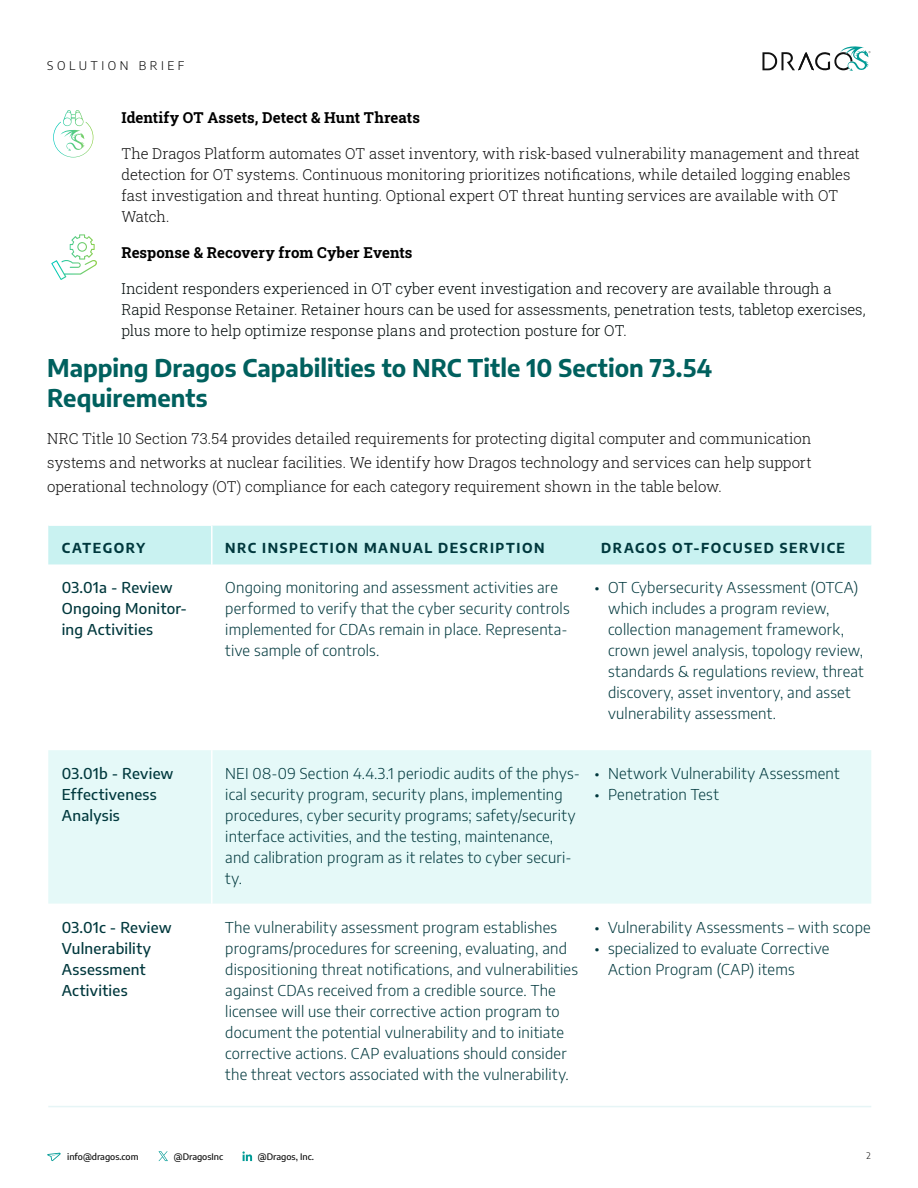
<style>
.page{position:relative;width:918px;height:1188px;background:#fff}
.page>*{position:absolute;margin:0;border:0;box-sizing:border-box;transform-origin:0 0}
.t1{font:700 24px/30px "Encode Sans";color:#00605e}
.t2{font:300 15px/21px "Encode Sans";letter-spacing:.015em;color:#00383d}
.t3{font:300 15px/21px "Roboto Slab";color:#101010;text-align:justify}
.t4{font:300 15px/21px "Roboto Slab";color:#000a0a}
.t5{font:500 15px/21px "Encode Sans";letter-spacing:.015em;color:#00383d}
.t6{font:700 15px "Roboto Slab";letter-spacing:.005em;color:#000}
.t7{font:700 13.5px "Encode Sans";letter-spacing:.115em;color:#00383d}
.t8{font:300 12px "Encode Sans";letter-spacing:.3em;color:#000}
.t9{font:500 9px "Encode Sans";color:#101010}
.t10{font:300 9px "Encode Sans";color:#101010}
</style>
<div class="page">
<svg style="left:762px;top:46px;width:109px;height:25px"></svg>
<svg style="left:47px;top:1153px;width:14px;height:8px"></svg>
<svg style="left:158px;top:1151px;width:10px;height:10px"></svg>
<svg style="left:242px;top:1151px;width:10px;height:10px"></svg>
<svg style="left:54px;top:122px;width:39px;height:35px"></svg>
<svg style="left:51px;top:234px;width:46px;height:46px"></svg>
<div style="left:48px;top:526px;width:823px;height:38px;background:#c9f2f1"></div>
<div style="left:48px;top:750px;width:823px;height:154px;background:#e5f9f8"></div>
<hr style="left:211px;top:526px;width:2px;height:38px;background:#fff">
<hr style="left:211px;top:750px;width:2px;height:154px;background:#fff">
<hr style="left:48px;top:1106px;width:823px;height:1px;background:#e6f5f6">
<p class="t8" style="left:47px;top:57px;width:139px">SOLUTION BRIEF</p>
<p class="t6" style="left:122px;top:107px;width:300px">Identify OT Assets, Detect &amp; Hunt Threats</p>
<p class="t3" style="left:122px;top:142px;width:740px;text-align:left">The Dragos Platform automates OT asset inventory, with risk-based vulnerability management and threat detection for OT systems. Continuous monitoring prioritizes notifications, while detailed logging enables fast investigation and threat hunting. Optional expert OT threat hunting services are available with OT Watch.</p>
<p class="t6" style="left:122px;top:242px;width:293px">Response &amp; Recovery from Cyber Events</p>
<p class="t4" style="left:122px;top:277px;width:746px">Incident responders experienced in OT cyber event investigation and recovery are available through a<br>Rapid Response Retainer. Retainer hours can be used for assessments, penetration tests, tabletop exercises, plus more to help optimize response plans and protection posture for OT.</p>
<h1 class="t1" style="left:47px;top:351px;width:666px">Mapping Dragos Capabilities to NRC Title 10 Section 73.54<br>Requirements</h1>
<p class="t3" style="left:47px;top:426px;width:766px;line-height:24px">NRC Title 10 Section 73.54 provides detailed requirements for protecting digital computer and communication systems and networks at nuclear facilities. We identify how Dragos technology and services can help support operational technology (OT) compliance for each category requirement shown in the table below.</p>
<p class="t7" style="left:62px;top:537px;width:85px">CATEGORY</p>
<p class="t7" style="left:225px;top:537px;width:321px">NRC INSPECTION MANUAL DESCRIPTION</p>
<p class="t7" style="left:601px;top:537px;width:245px">DRAGOS OT-FOCUSED SERVICE</p>
<p class="t5" style="left:62px;top:577px;width:127px">03.01a - Review<br>Ongoing Monitor&shy;ing Activities</p>
<p class="t2" style="left:225px;top:577px;width:346px">Ongoing monitoring and assessment activities are performed to verify that the cyber security controls implemented for CDAs remain in place. Representa&shy;tive sample of controls.</p>
<p class="t2" style="left:608px;top:577px;width:257px;text-indent:-14px">• OT Cybersecurity Assessment (OTCA) which includes a program review, collection management framework, crown jewel analysis, topology review, standards &amp; regulations review, threat discovery, asset inventory, and asset vulnerability assessment.</p>
<p class="t5" style="left:62px;top:762px;width:113px">03.01b - Review<br>Effectiveness<br>Analysis</p>
<p class="t2" style="left:225px;top:762px;width:356px">NEI 08-09 Section 4.4.3.1 periodic audits of the phys&shy;ical security program, security plans, implementing procedures, cyber security programs; safety/security interface activities, and the testing, maintenance, and calibration program as it relates to cyber securi&shy;ty.</p>
<p class="t2" style="left:595px;top:762px;width:247px">• Network Vulnerability Assessment</p>
<p class="t2" style="left:595px;top:783px;width:126px">• Penetration Test</p>
<p class="t5" style="left:62px;top:916px;width:111px">03.01c - Review<br>Vulnerability<br>Assessment<br>Activities</p>
<p class="t2" style="left:225px;top:916px;width:354px">The vulnerability assessment program establishes programs/procedures for screening, evaluating, and dispositioning threat notifications, and vulnerabilities against CDAs received from a credible source. The licensee will use their corrective action program to document the potential vulnerability and to initiate corrective actions. CAP evaluations should consider the threat vectors associated with the vulnerability.</p>
<p class="t2" style="left:595px;top:916px;width:278px">• Vulnerability Assessments – with scope</p>
<p class="t2" style="left:608px;top:937px;width:223px;text-indent:-14px">• specialized to evaluate Corrective<br>Action Program (CAP) items</p>
<p class="t9" style="left:67px;top:1150px;width:73px">info@dragos.com</p>
<p class="t9" style="left:174px;top:1150px;width:51px">@DragosInc</p>
<p class="t9" style="left:258px;top:1150px;width:58px">@Dragos, Inc.</p>
<p class="t10" style="left:866px;top:1150px;width:6px">2</p>
</div>
